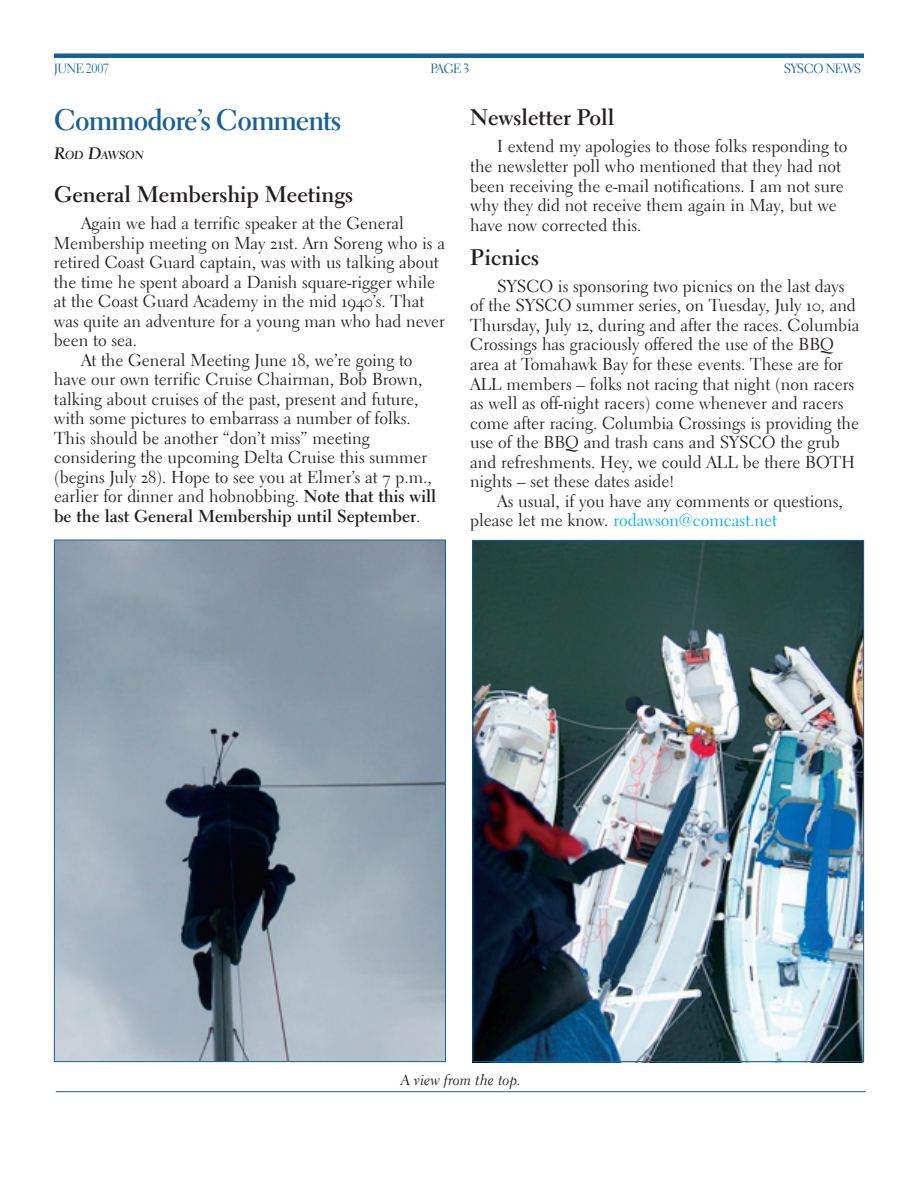
<style>
.page{position:relative;width:918px;height:1188px;background:#fff}
.page>*{position:absolute;margin:0;border:0;box-sizing:border-box;transform-origin:0 0}
.t1{font:30px "Electra LH Bold Display";color:#156196}
.t2{font:700 22.5px "Electra LH";color:#231f20}
.t3{font:17.25px/19.5px "Electra LH Regular Os F";color:#231f20}
.t4{font:700 17.25px "Electra LH";color:#231f20}
.t5{font:17.25px "Electra LH";color:#00aeef}
.t6{font:15px "Electra LH Cursive Os F";color:#231f20}
.t7{font:13.5px "Electra LH Display";color:#156196}
.t8{font:11.55px "Electra LH Bold Cursive Os F";letter-spacing:-.01em;color:#231f20}
.s1{font-size:16.5px}
.s2{font-family:"Electra LH";font-weight:700}
.s3{font-family:"Electra LH Regular Os F";font-weight:400}
.s4{font-family:"Electra LH Regular Os F";color:#231f20}
</style>
<div class="page">
<div style="left:54px;top:53px;width:810px;height:5px;background:#156196"></div>
<img style="left:474px;top:542px;width:388px;height:518px">
<img style="left:56px;top:542px;width:388px;height:518px">
<hr style="left:56px;top:1091px;width:810px;height:1px;background:#156196">
<p class="t7" style="left:54px;top:60px;width:56px">JUNE 2007</p>
<p class="t7" style="left:431px;top:60px;width:40px">PAGE 3</p>
<p class="t7" style="left:784px;top:60px;width:78px">SYSCO NEWS</p>
<h1 class="t1" style="left:54px;top:102px;width:289px">Commodore’s Comments</h1>
<p class="t8" style="left:54px;top:148px;width:91px"><span class="s1">R</span>OD <span class="s1">D</span>AWSON</p>
<h2 class="t2" style="left:54px;top:180px;width:301px">General Membership Meetings</h2>
<p class="t3" style="left:81px;top:214px;width:324px">Again we had a terrific speaker at the General</p>
<p class="t3" style="left:54px;top:233px;width:393px">Membership meeting on May 21st. Arn Soreng who is a</p>
<p class="t3" style="left:54px;top:253px;width:386px">retired Coast Guard captain, was with us talking about</p>
<p class="t3" style="left:54px;top:272px;width:383px">the time he spent aboard a Danish square-rigger while</p>
<p class="t3" style="left:54px;top:292px;width:372px">at the Coast Guard Academy in the mid 1940’s. That</p>
<p class="t3" style="left:54px;top:311px;width:392px">was quite an adventure for a young man who had never</p>
<p class="t3" style="left:54px;top:331px;width:85px">been to sea.</p>
<p class="t3" style="left:81px;top:350px;width:333px">At the General Meeting June 18, we’re going to</p>
<p class="t3" style="left:54px;top:370px;width:370px">have our own terrific Cruise Chairman, Bob Brown,</p>
<p class="t3" style="left:54px;top:389px;width:366px">talking about cruises of the past, present and future,</p>
<p class="t3" style="left:54px;top:409px;width:358px">with some pictures to embarrass a number of folks.</p>
<p class="t3" style="left:54px;top:428px;width:317px">This should be another “don’t miss” meeting</p>
<p class="t3" style="left:54px;top:448px;width:375px">considering the upcoming Delta Cruise this summer</p>
<p class="t3" style="left:54px;top:467px;width:379px">(begins July 28). Hope to see you at Elmer’s at 7 p.m.,</p>
<p class="t3" style="left:54px;top:487px;width:384px">earlier for dinner and hobnobbing. <span class="s2">Note that this will</span></p>
<p class="t4" style="left:54px;top:505px;width:368px">be the last General Membership until September<span class="s3">.</span></p>
<h2 class="t2" style="left:470px;top:104px;width:146px">Newsletter Poll</h2>
<p class="t3" style="left:470px;top:137px;width:379px;text-indent:27px">I extend my apologies to those folks responding to the newsletter poll who mentioned that they had not been receiving the e-mail notifications. I am not sure why they did not receive them again in May, but we have now corrected this.</p>
<h2 class="t2" style="left:470px;top:243px;width:70px">Picnics</h2>
<p class="t3" style="left:470px;top:276px;width:391px;text-indent:27px">SYSCO is sponsoring two picnics on the last days of the SYSCO summer series, on Tuesday, July 10, and Thursday, July 12, during and after the races. Columbia Crossings has graciously offered the use of the BBQ area at Tomahawk Bay for these events. These are for ALL members – folks not racing that night (non racers as well as off-night racers) come whenever and racers come after racing. Columbia Crossings is providing the use of the BBQ and trash cans and SYSCO the grub and refreshments. Hey, we could ALL be there BOTH nights – set these dates aside!</p>
<p class="t3" style="left:497px;top:491px;width:347px">As usual, if you have any comments or questions,</p>
<p class="t5" style="left:470px;top:510px;width:308px"><span class="s4">please let me know.</span> rodawson@comcast.net</p>
<p class="t6" style="left:401px;top:1071px;width:122px">A view from the top.</p>
</div>
